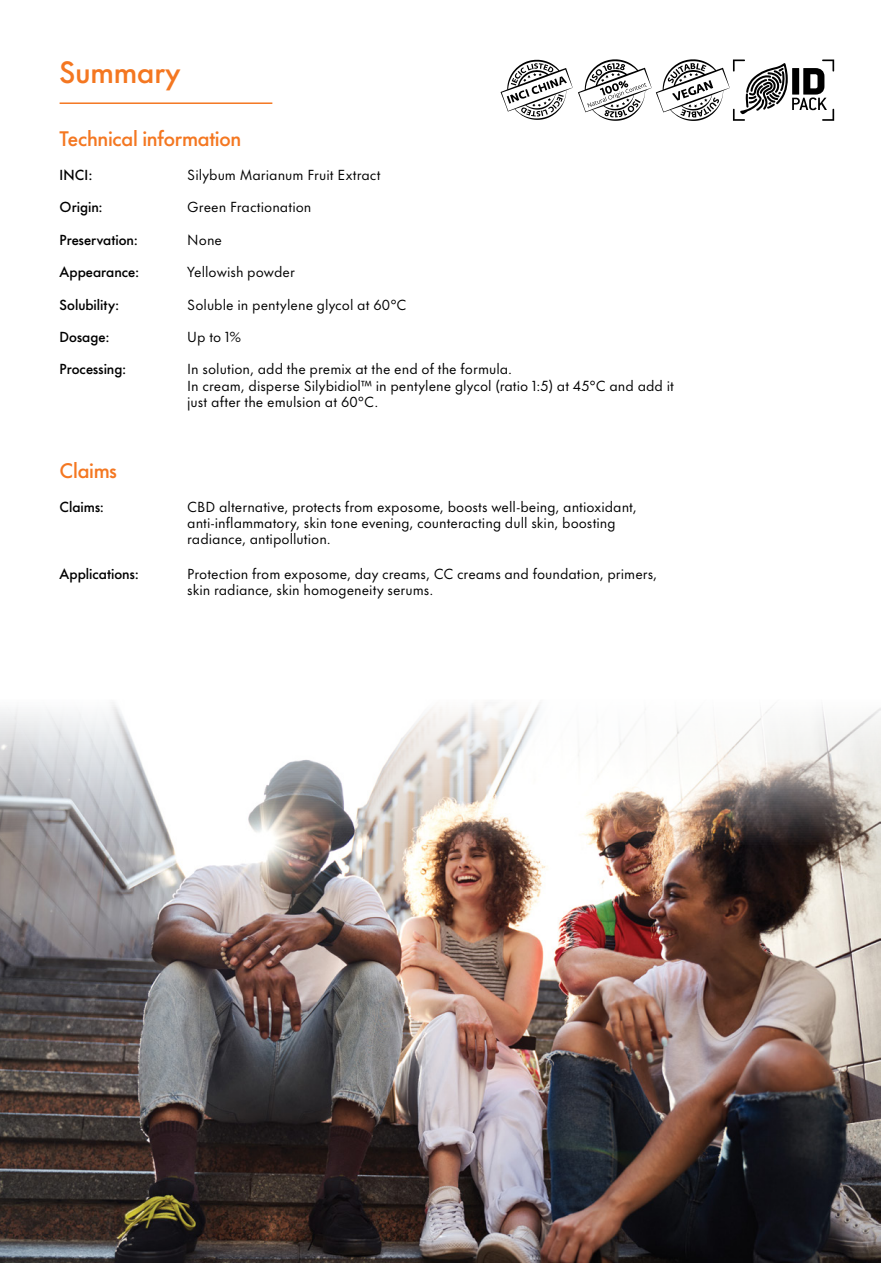
<style>
.page{position:relative;width:881px;height:1263px;background:#fff}
.page>*{position:absolute;margin:0;border:0;box-sizing:border-box;transform-origin:0 0}
.t1{font:500 28.5px "Futura Now Headline";color:#f47721}
.t2{font:500 19.5px "Futura Now Headline";letter-spacing:-.015em;color:#f47721}
.t3{font:13.5px/16.2px "Futura Now Text";color:#000}
.t4{font:500 13.5px "Futura Now Headline";color:#000}
</style>
<div class="page">
<hr style="left:60px;top:102px;width:212px;height:2px;background:#f47721">
<svg style="left:500px;top:59px;width:333px;height:62px"></svg>
<img style="left:0;top:704px;width:880px;height:559px">
<h1 class="t1" style="left:60px;top:49px;width:122px">Summary</h1>
<h2 class="t2" style="left:60px;top:122px;width:183px">Technical information</h2>
<p class="t4" style="left:60px;top:164px;width:34px">INCI:</p>
<p class="t3" style="left:187px;top:166px;width:195px">Silybum Marianum Fruit Extract</p>
<p class="t4" style="left:60px;top:196px;width:45px">Origin:</p>
<p class="t3" style="left:187px;top:198px;width:126px">Green Fractionation</p>
<p class="t4" style="left:60px;top:228px;width:80px">Preservation:</p>
<p class="t3" style="left:187px;top:231px;width:36px">None</p>
<p class="t4" style="left:60px;top:261px;width:81px">Appearance:</p>
<p class="t3" style="left:187px;top:263px;width:109px">Yellowish powder</p>
<p class="t4" style="left:60px;top:293px;width:61px">Solubility:</p>
<p class="t3" style="left:187px;top:295px;width:221px">Soluble in pentylene glycol at 60°C</p>
<p class="t4" style="left:60px;top:326px;width:51px">Dosage:</p>
<p class="t3" style="left:187px;top:328px;width:55px">Up to 1%</p>
<p class="t4" style="left:60px;top:358px;width:68px">Processing:</p>
<p class="t3" style="left:187px;top:360px;width:488px">In solution, add the premix at the end of the formula.<br>In cream, disperse Silybidiol™ in pentylene glycol (ratio 1:5) at 45°C and add it just after the emulsion at 60°C.</p>
<h2 class="t2" style="left:60px;top:454px;width:59px">Claims</h2>
<p class="t4" style="left:60px;top:496px;width:46px">Claims:</p>
<p class="t3" style="left:187px;top:498px;width:451px">CBD alternative, protects from exposome, boosts well-being, antioxidant, anti-inflammatory, skin tone evening, counteracting dull skin, boosting radiance, antipollution.</p>
<p class="t4" style="left:60px;top:562px;width:81px">Applications:</p>
<p class="t3" style="left:187px;top:565px;width:471px">Protection from exposome, day creams, CC creams and foundation, primers, skin radiance, skin homogeneity serums.</p>
</div>
